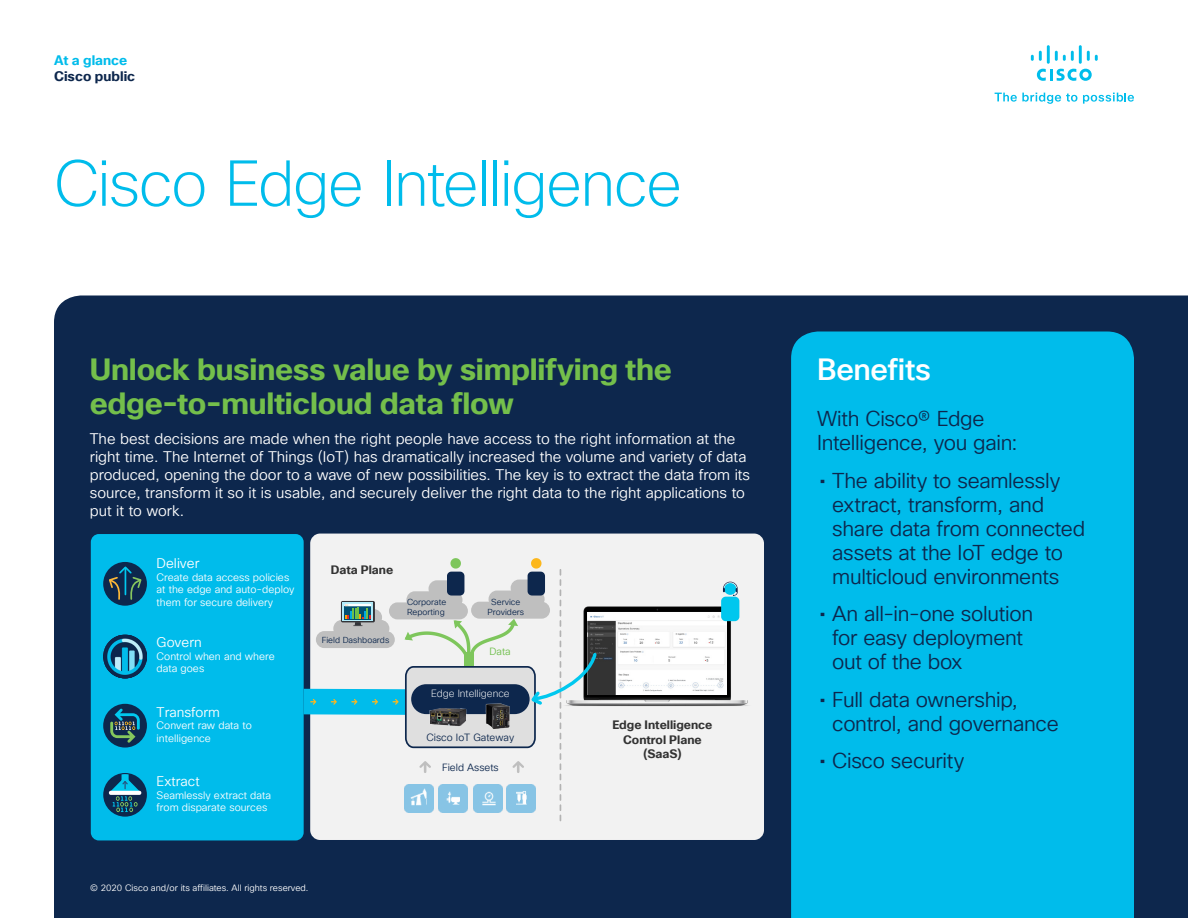
<style>
.page{position:relative;width:1188px;height:918px;background:#fff}
.page>*{position:absolute;margin:0;border:0;box-sizing:border-box;transform-origin:0 0}
.t1{font:200 63px "Cisco Sans TT";letter-spacing:-.025em;color:#00bceb}
.t2{font:700 30px/34.5px "Cisco Sans TT";letter-spacing:-.01em;color:#74bf4b}
.t3{font:500 30px "Cisco Sans TT";letter-spacing:-.01em;color:#fff}
.t4{font:21px/24px "Cisco Sans TT Light";letter-spacing:-.015em;color:#0d274d}
.t5{font:15px/18px "Cisco Sans TT Light";color:#fff}
.t6{font:13.65px "Cisco Sans TT Light";color:#fff}
.t7{font:700 13.5px "Cisco Sans TT";color:#0d274d}
.t8{font:700 13.5px "Cisco Sans TT";color:#00bceb}
.t9{font:700 12px/14.4px "Cisco Sans TT";color:#333;text-align:center}
.t10{font:10.5px/12.6px "Cisco Sans TT Light";color:#fff}
.t11{font:10.2px "Cisco Sans TT Light";color:#0d274d}
.t12{font:200 10.2px "Cisco Sans TT";color:#fff}
.t13{font:10.2px "Cisco Sans TT Light";color:#6ebe4a}
.t14{font:9px "Cisco Sans TT Light";color:#fff}
.t15{font:8.55px/10.2px "Cisco Sans TT Light";color:#0d274d;text-align:center}
.s1{font-family:"Cisco Sans TT"}
</style>
<div class="page">
<svg style="left:995px;top:93px;width:82px;height:11px"></svg>
<svg style="left:1083px;top:93px;width:51px;height:11px"></svg>
<svg style="left:1037px;top:69px;width:55px;height:12px"></svg>
<svg style="left:1031px;top:51px;width:11px;height:10px"></svg>
<hr style="left:1047px;top:45px;width:3px;height:19px;background:#00bdeb">
<svg style="left:1055px;top:51px;width:19px;height:10px"></svg>
<hr style="left:1079px;top:45px;width:3px;height:19px;background:#00bdeb">
<svg style="left:1087px;top:51px;width:11px;height:10px"></svg>
<div style="left:54px;top:296px;width:1134px;height:622px;background:#0d274d"></div>
<div style="left:791px;top:332px;width:343px;height:586px;background:#00bceb"></div>
<div style="left:310px;top:534px;width:454px;height:306px;background:#f2f2f2;border-radius:10px"></div>
<div style="left:91px;top:534px;width:213px;height:306px;background:#00bceb;border-radius:8px"></div>
<img style="left:599px;top:603px;width:149px;height:103px">
<img style="left:599px;top:612px;width:127px;height:82px">
<div style="left:103px;top:562px;width:44px;height:44px;background:#0d274d;border-radius:50%"></div>
<svg style="left:108px;top:565px;width:35px;height:36px"></svg>
<img style="left:103px;top:635px;width:44px;height:43px;border-radius:22px">
<div style="left:103px;top:704px;width:44px;height:44px;background:#0d274d;border-radius:50%"></div>
<svg style="left:110px;top:708px;width:30px;height:36px"></svg>
<div style="left:103px;top:773px;width:44px;height:44px;background:#0d274d;border-radius:50%"></div>
<svg style="left:109px;top:773px;width:32px;height:39px"></svg>
<div style="left:721px;top:597px;width:18px;height:24px;background:#00c7ee;border-radius:5px"></div>
<svg style="left:723px;top:582px;width:15px;height:14px"></svg>
<svg style="left:304px;top:558px;width:295px;height:267px"></svg>
<p class="t8" style="left:54px;top:51px;width:75px">At a glance</p>
<p class="t7" style="left:54px;top:67px;width:83px">Cisco public</p>
<h1 class="t1" style="left:54px;top:143px;width:630px">Cisco Edge Intelligence</h1>
<h2 class="t2" style="left:90px;top:353px;width:584px">Unlock business value by simplifying the edge-to-multicloud data flow</h2>
<p class="t5" style="left:90px;top:431px;width:662px">The best decisions are made when the right people have access to the right information at the right time. The Internet of Things (IoT) has dramatically increased the volume and variety of data produced, opening the door to a wave of new possibilities. The key is to extract the data from its source, transform it so it is usable, and securely deliver the right data to the right applications to put it to work.</p>
<p class="t6" style="left:157px;top:555px;width:44px">Deliver</p>
<p class="t10" style="left:157px;top:571px;width:139px">Create data access policies at the edge and auto-deploy them for secure delivery</p>
<p class="t6" style="left:157px;top:634px;width:47px">Govern</p>
<p class="t10" style="left:157px;top:650px;width:120px">Control when and where data goes</p>
<p class="t6" style="left:157px;top:703px;width:65px">Transform</p>
<p class="t10" style="left:157px;top:720px;width:97px">Convert raw data to intelligence</p>
<p class="t6" style="left:157px;top:772px;width:44px">Extract</p>
<p class="t10" style="left:157px;top:789px;width:116px">Seamlessly extract data from disparate sources</p>
<p class="t9" style="left:331px;top:563px;width:64px">Data Plane</p>
<p class="t15" style="left:322px;top:635px;width:69px">Field Dashboards</p>
<p class="t15" style="left:407px;top:597px;width:41px;text-align:left">Corporate<br>Reporting</p>
<p class="t15" style="left:488px;top:597px;width:38px">Service<br>Providers</p>
<p class="t13" style="left:489px;top:645px;width:23px">Data</p>
<p class="t12" style="left:431px;top:687px;width:80px">Edge Intelligence</p>
<p class="t11" style="left:427px;top:731px;width:89px">Cisco IoT Gateway</p>
<p class="t11" style="left:442px;top:761px;width:58px">Field Assets</p>
<p class="t14" style="left:90px;top:882px;width:220px">© 2020 Cisco and/or its affiliates. All rights reserved.</p>
<p class="t9" style="left:612px;top:718px;width:102px">Edge Intelligence<br>Control Plane (SaaS)</p>
<h2 class="t3" style="left:817px;top:350px;width:115px">Benefits</h2>
<h3 class="t4" style="left:817px;top:408px;width:202px">With Cisco® Edge<br>Intelligence, you gain:</h3>
<h3 class="t4" style="left:832px;top:469px;width:254px;text-indent:-13px"><span class="s1">•</span> The ability to seamlessly extract, transform, and share data from connected assets at the IoT edge to multicloud environments</h3>
<h3 class="t4" style="left:832px;top:603px;width:203px;text-indent:-13px"><span class="s1">•</span> An all-in-one solution for easy deployment out of the box</h3>
<h3 class="t4" style="left:832px;top:688px;width:228px;text-indent:-13px"><span class="s1">•</span> Full data ownership, control, and governance</h3>
<h3 class="t4" style="left:820px;top:750px;width:146px"><span class="s1">•</span> Cisco security</h3>
</div>
